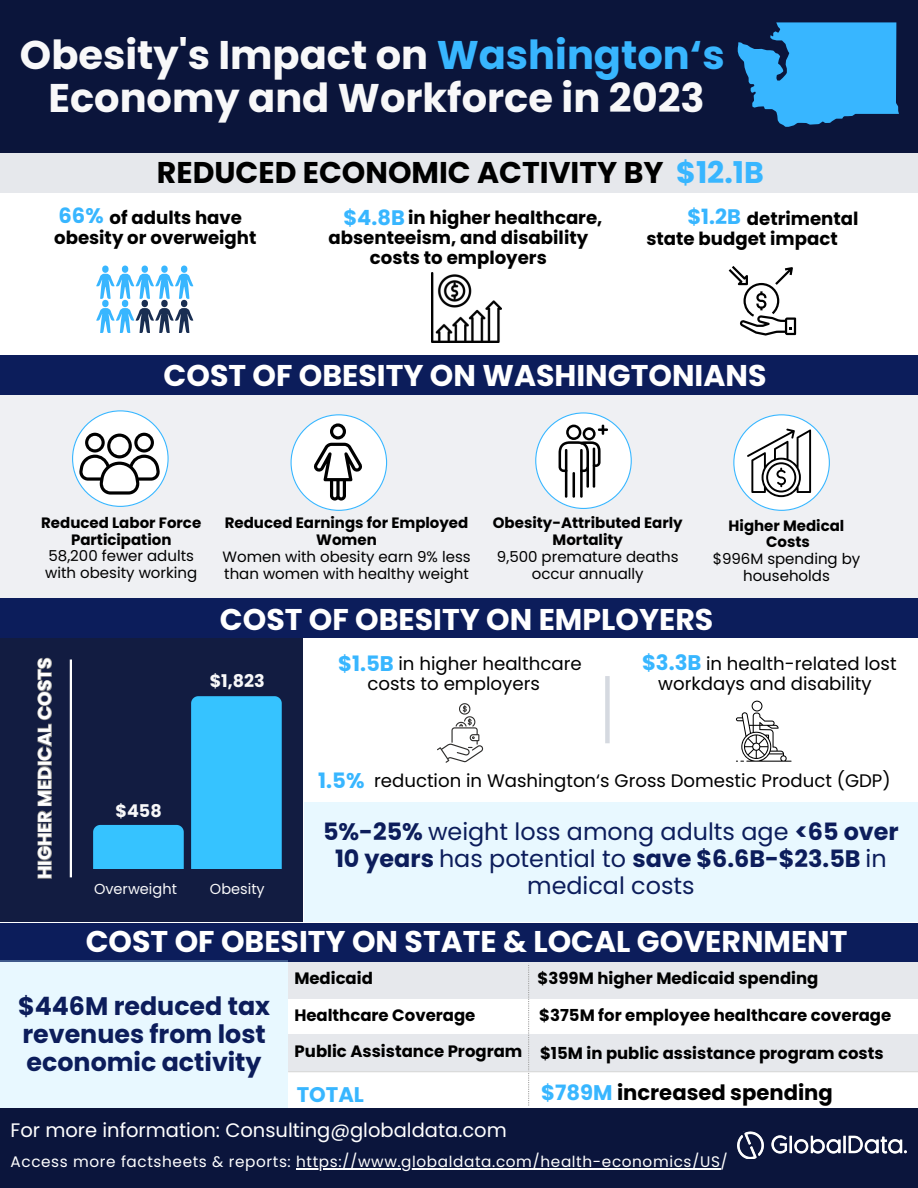
<style>
.page{position:relative;width:918px;height:1188px;background:#fff}
.page>*{position:absolute;margin:0;border:0;box-sizing:border-box;transform-origin:0 0}
.t1{font:700 40.05px/43.8px "Poppins";color:#f8f8f9;text-align:center}
.t2{font:700 30px "Poppins";color:#fff}
.t3{font:700 30px "Poppins";color:#000}
.t4{font:700 25.35px/28.2px "Poppins";color:#0c1d5b}
.t5{font:23.85px/27px "Poppins";color:#0c1d5b;text-align:center}
.t6{font:700 21.15px "Poppins";color:#000}
.t7{font:700 21.15px "Poppins";color:#38b6ff}
.t8{font:700 21px "Poppins";color:#38b6ff}
.t9{font:19.5px "Poppins";color:#fff}
.t10{font:700 18.6px "Poppins";color:#fff}
.t11{font:700 18.15px/20.2px "Poppins";color:#000;text-align:center}
.t12{font:18.15px/20.2px "Poppins";color:#000}
.t13{font:700 17.55px "Poppins";color:#f8f8f9}
.t14{font:700 16.5px "Poppins";color:#000}
.t15{font:15.3px "Poppins";letter-spacing:.04em;color:#fff}
.t16{font:15px/16.8px "Poppins";color:#000}
.t17{font:700 15px/16.8px "Poppins";color:#000;text-align:center}
.t18{font:14.55px "Poppins";color:#f8f8f9}
.s1{color:#38b6ff}
.s2{color:#fff}
.s3{font-weight:700}
</style>
<div class="page">
<div style="left:0;top:0;width:918px;height:153px;background:#0b153b"></div>
<svg style="left:96px;top:266px;width:97px;height:67px"></svg>
<div style="left:0;top:356px;width:918px;height:39px;background:#0c1d5b"></div>
<div style="left:288px;top:1034px;width:630px;height:38px;background:#e6e8ec"></div>
<div style="left:0;top:395px;width:918px;height:204px;background:#eff0f3"></div>
<div style="left:1px;top:639px;width:301px;height:283px;background:#121c41"></div>
<div style="left:93px;top:825px;width:91px;height:43px;background:#36c3ff"></div>
<div style="left:191px;top:696px;width:91px;height:172px;background:#36c3ff"></div>
<div style="left:288px;top:962px;width:630px;height:36px;background:#e6e8ec"></div>
<div style="left:0;top:923px;width:918px;height:39px;background:#0c1d5b"></div>
<div style="left:0;top:599px;width:918px;height:39px;background:#0c1d5b"></div>
<hr style="left:70px;top:660px;width:2px;height:217px;background:#fff">
<div style="left:605px;top:676px;width:5px;height:67px;background:#d5d9e0"></div>
<svg style="left:437px;top:703px;width:46px;height:60px"></svg>
<svg style="left:729px;top:266px;width:67px;height:70px"></svg>
<div style="left:0;top:961px;width:288px;height:148px;background:#e8f8ff"></div>
<img style="left:432px;top:272px;width:69px;height:70px">
<div style="left:0;top:154px;width:918px;height:39px;background:#e6e8ec"></div>
<svg style="left:733px;top:414px;width:97px;height:97px"></svg>
<svg style="left:535px;top:412px;width:97px;height:97px"></svg>
<svg style="left:291px;top:414px;width:96px;height:97px"></svg>
<svg style="left:736px;top:701px;width:55px;height:61px"></svg>
<svg style="left:72px;top:410px;width:97px;height:97px"></svg>
<div style="left:304px;top:802px;width:614px;height:120px;background:#e8f8ff"></div>
<svg style="left:528px;top:965px;width:1px;height:141px"></svg>
<hr style="left:288px;top:1071px;width:630px;height:1px;background:#d9d9d9">
<svg style="left:738px;top:22px;width:161px;height:105px"></svg>
<svg style="left:36px;top:657px;width:17px;height:223px;background:#3e445a"></svg>
<div style="left:0;top:1109px;width:918px;height:79px;background:#0b153c"></div>
<hr style="left:296px;top:1168px;width:425px;height:1px;background:#fff">
<img style="left:738px;top:1131px;width:169px;height:27px">
<p class="t1" style="left:20px;top:33px;width:706px">Obesity's Impact on <span class="s1">Washington‘s<br></span>Economy and Workforce in 2023</p>
<p class="t3" style="left:157px;top:151px;width:609px">REDUCED ECONOMIC ACTIVITY BY <span class="s1">$12.1B</span></p>
<p class="t11" style="left:54px;top:207px;width:204px"><span class="s2">70%</span> of adults have obesity or overweight</p>
<p class="t11" style="left:629px;top:208px;width:230px"><span class="s2">$750 million</span> detrimental state budget impact</p>
<h2 class="t8" style="left:59px;top:201px;width:47px">66%</h2>
<h3 class="t8" style="left:343px;top:202px;width:63px">$4.8B</h3>
<p class="t8" style="left:687px;top:202px;width:55px">$1.2B</p>
<h5 class="t11" style="left:314px;top:207px;width:290px"><span class="s2">&gt;$1 billion</span> in higher healthcare, absenteeism, and disability costs to employers</h5>
<p class="t2" style="left:164px;top:354px;width:604px">COST OF OBESITY ON WASHINGTONIANS</p>
<p class="t17" style="left:41px;top:514px;width:162px">Reduced Labor Force<br>Participation</p>
<p class="t16" style="left:45px;top:548px;width:154px">58,200 fewer adults with obesity working</p>
<h2 class="t17" style="left:225px;top:515px;width:245px">Reduced Earnings for Employed<br>Women</h2>
<p class="t16" style="left:223px;top:548px;width:250px">Women with obesity earn 9% less than women with healthy weight</p>
<p class="t17" style="left:493px;top:515px;width:191px">Obesity-Attributed Early<br>Mortality</p>
<p class="t16" style="left:497px;top:548px;width:183px;text-align:center">9,500 premature deaths occur annually</p>
<p class="t17" style="left:729px;top:517px;width:117px">Higher Medical</p>
<p class="t17" style="left:766px;top:534px;width:45px">Costs</p>
<h2 class="t16" style="left:713px;top:551px;width:149px;text-align:center">$996M spending by households</h2>
<p class="t2" style="left:220px;top:599px;width:495px">COST OF OBESITY ON EMPLOYERS</p>
<p class="t10" style="left:32px;top:879px;width:223px;rotate:-90deg">HIGHER MEDICAL COSTS</p>
<p class="t13" style="left:116px;top:799px;width:48px">$458</p>
<p class="t13" style="left:210px;top:668px;width:57px">$1,823</p>
<h6 class="t7" style="left:642px;top:648px;width:61px">$3.3B</h6>
<p class="t7" style="left:338px;top:649px;width:57px">$1.5B</p>
<p class="t12" style="left:658px;top:653px;width:240px;text-indent:48px">in health-related lost workdays and disability</p>
<p class="t12" style="left:367px;top:653px;width:216px;text-indent:31px">in higher healthcare costs to employers</p>
<h4 class="t7" style="left:318px;top:766px;width:48px">1.5%</h4>
<p class="t12" style="left:374px;top:771px;width:518px">reduction in Washington‘s Gross Domestic Product (GDP)</p>
<p class="t5" style="left:323px;top:818px;width:577px"><span class="s3">5%-25%</span> weight loss among adults age <span class="s3">&lt;65 over<br>10 years</span> has potential to <span class="s3">save $6.6B-$23.5B</span> in medical costs</p>
<p class="t2" style="left:86px;top:921px;width:763px">COST OF OBESITY ON STATE &amp; LOCAL GOVERNMENT</p>
<p class="t14" style="left:294px;top:966px;width:80px">Medicaid</p>
<p class="t18" style="left:94px;top:879px;width:84px">Overweight</p>
<p class="t18" style="left:210px;top:879px;width:56px">Obesity</p>
<h5 class="t14" style="left:538px;top:966px;width:282px">$399M higher Medicaid spending</h5>
<p class="t4" style="left:18px;top:992px;width:254px">$446M reduced tax revenues from lost economic activity</p>
<h5 class="t14" style="left:294px;top:1004px;width:183px">Healthcare Coverage</h5>
<h6 class="t14" style="left:539px;top:1003px;width:353px">$375M for employee healthcare coverage</h6>
<h2 class="t14" style="left:295px;top:1040px;width:229px">Public Assistance Program</h2>
<h1 class="t14" style="left:540px;top:1042px;width:345px">$15M in public assistance program costs</h1>
<p class="t7" style="left:297px;top:1079px;width:69px">TOTAL</p>
<p class="t6" style="left:541px;top:1078px;width:293px"><span class="s1">$789M</span> increased spending</p>
<p class="t9" style="left:11px;top:1116px;width:498px">For more information: Consulting@globaldata.com</p>
<p class="t15" style="left:11px;top:1151px;width:719px">Access more factsheets &amp; reports: https://www.globaldata.com/health-economics/US/</p>
</div>
